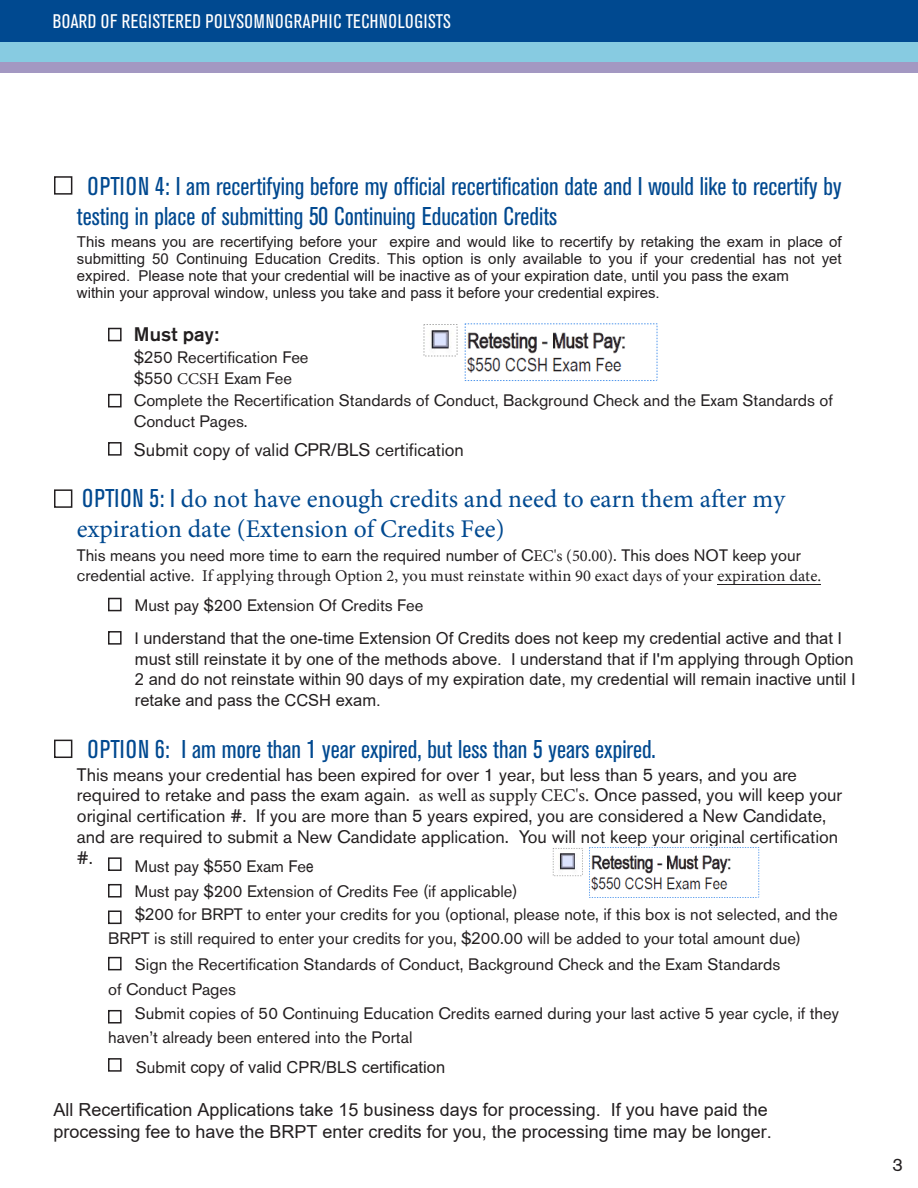
<style>
.page{position:relative;width:918px;height:1188px;background:#fff}
.page>*{position:absolute;margin:0;border:0;box-sizing:border-box;transform-origin:0 0}
.t1{font:condensed 25.5px/30.6px "Akzidenz Grotesk BE";color:#014990}
.t2{font:25.5px/30.6px "Minion Pro";color:#014990}
.t3{font:condensed 19.5px "Akzidenz Grotesk BE";letter-spacing:.02em;color:#fff}
.t4{font:500 19.5px "Akzidenz Grotesk BE";color:#231f20}
.t5{font:18px/20.7px "Akzidenz Grotesk BE";color:#231f20}
.t6{font:18px/21.6px "Arial";color:#231f20}
.t7{font:16.5px/21.5px "Akzidenz Grotesk BE";color:#231f20}
.t8{font:16.5px/20.2px "Arial";color:#231f20}
.t9{font:16.5px/19.8px "Minion Pro";color:#231f20}
.t10{font:15px/17.1px "Arial";color:#231f20}
.s1{font-family:"Arial"}
.s2{font-family:"Minion Pro"}
.s3{font-family:"Akzidenz Grotesk BE";font-stretch:condensed}
.s4{font-family:"Akzidenz Grotesk BE"}
.s5{font-family:"Arial Narrow"}
</style>
<div class="page">
<div style="left:0;top:0;width:918px;height:42px;background:#004990"></div>
<div style="left:0;top:59px;width:918px;height:14px;background:#a398c2"></div>
<div style="left:0;top:42px;width:918px;height:20px;background:#87cbe1"></div>
<div style="left:54px;top:176px;width:18px;height:19px;border:2px solid #231f20"></div>
<div style="left:108px;top:328px;width:14px;height:13px;border:2px solid #231f20"></div>
<div style="left:108px;top:394px;width:14px;height:13px;border:2px solid #231f20"></div>
<div style="left:108px;top:442px;width:14px;height:14px;border:2px solid #231f20"></div>
<div style="left:54px;top:489px;width:18px;height:19px;border:2px solid #231f20"></div>
<div style="left:108px;top:598px;width:14px;height:13px;border:2px solid #231f20"></div>
<div style="left:108px;top:631px;width:14px;height:14px;border:2px solid #231f20"></div>
<div style="left:54px;top:740px;width:18px;height:18px;border:2px solid #231f20"></div>
<div style="left:108px;top:857px;width:14px;height:14px;border:2px solid #231f20"></div>
<div style="left:108px;top:884px;width:14px;height:14px;border:2px solid #231f20"></div>
<div style="left:108px;top:910px;width:14px;height:14px;border:2px solid #231f20"></div>
<div style="left:108px;top:957px;width:14px;height:13px;border:2px solid #231f20"></div>
<div style="left:108px;top:1010px;width:14px;height:14px;border:2px solid #231f20"></div>
<div style="left:108px;top:1058px;width:14px;height:14px;border:2px solid #231f20"></div>
<hr style="left:717px;top:584px;width:104px;height:1px;background:#231f20">
<img style="left:423px;top:323px;width:235px;height:58px">
<img style="left:552px;top:847px;width:208px;height:51px">
<p class="t3" style="left:53px;top:10px;width:399px">BOARD OF REGISTERED POLYSOMNOGRAPHIC TECHNOLOGISTS</p>
<p class="t1" style="left:77px;top:171px;width:766px;text-indent:11px">OPTION 4: I am recertifying before my official recertification date and I would like to recertify by testing in place of submitting 50 Continuing Education Credits</p>
<p class="t10" style="left:77px;top:233px;width:766px">This means you are recertifying before your expire and would like to recertify by retaking the exam in place of submitting 50 Continuing Education Credits. This option is only available to you if your credential has not yet expired. Please note that your credential will be inactive as of your expiration date, until you pass the exam<br>within your approval window, unless you take and pass it before your credential expires.</p>
<p class="t4" style="left:134px;top:323px;width:86px">Must pay:</p>
<p class="t7" style="left:134px;top:347px;width:700px">$<span class="s1">2</span>50 Recertification Fee<br>$<span class="s1">5</span>50 <span class="s2">CCSH</span> Exam Fee<br>Complete the Recertification Standards of Conduct, Background Check and the Exam Standards of Conduct Pages.</p>
<p class="t5" style="left:134px;top:439px;width:332px">Submit copy of valid CPR/BLS certification</p>
<p class="t2" style="left:77px;top:483px;width:710px"><span class="s3">OPTION 5: I</span> do not have enough credits and need to earn them after my expiration date (Extension of Credits Fee)</p>
<p class="t9" style="left:77px;top:546px;width:746px"><span class="s4">This means you need more time to earn the required number of C</span>EC's (50.00)<span class="s4">. This does NOT keep your credential active</span>. If applying through Option 2, you must reinstate within 90 exact days of your expiration date.</p>
<p class="t8" style="left:135px;top:589px;width:709px;line-height:33.2px"><span class="s4">Must pay $200 Extension Of Credits Fee<br>I</span> understand that the one-time Extension Of Credits does not keep my credential active and that I</p>
<p class="t8" style="left:135px;top:649px;width:722px">must still reinstate it by one of the methods above. I understand that if I'm applying through Option<br>2 and do not reinstate within 90 days of my expiration date, my credential will remain inactive until I retake and pass the CCSH exam.</p>
<p class="t1" style="left:88px;top:734px;width:570px">OPTION 6: I am more than 1 year expired, but less than 5 years expired.</p>
<p class="t5" style="left:77px;top:764px;width:767px">This means your credential has been expired for over 1 year, but less than 5 years, and you are required to retake and pass the exam again. <span class="s2">as well as supply CEC's.</span> Once passed, you will keep your original certification #. If you are more than 5 years expired, you are considered a New Candidate, and are required to submit a New Candidate application. You will not keep your original certification #.</p>
<p class="t7" style="left:135px;top:856px;width:180px">Must pay $<span class="s1">5</span>50 Exam Fe<span class="s5">e</span></p>
<p class="t7" style="left:135px;top:880px;width:384px">Must pay $200 Extension of Credits Fee (if applicable)</p>
<p class="t7" style="left:135px;top:903px;width:704px">$<span class="s1">2</span>00 for BRPT to enter your credits for you (optional, please note, if this box is not selected, and the</p>
<p class="t7" style="left:108px;top:927px;width:694px">BRPT is still required to enter your credits for you, $<span class="s1">2</span>00.00 will be added to your total amount due)</p>
<p class="t7" style="left:135px;top:954px;width:647px">Sign the Recertification Standards of Conduct, Background Check and the Exam Standards</p>
<p class="t7" style="left:108px;top:978px;width:129px">of Conduct Pages</p>
<p class="t7" style="left:135px;top:1003px;width:706px">Submit copies of 50 Continuing Education Credits earned during your last active 5 year cycle, if they</p>
<p class="t7" style="left:108px;top:1027px;width:306px">haven’t already been entered into the Portal</p>
<p class="t8" style="left:136px;top:1057px;width:311px"><span class="s4">Subm</span>it copy of valid CPR/BLS certification</p>
<p class="t6" style="left:54px;top:1099px;width:720px">All Recertification Applications take 15 business days for processing. If you have paid the processing fee to have the BRPT enter credits for you, the processing time may be longer.</p>
<p class="t5" style="left:893px;top:1155px;width:12px">3</p>
</div>
